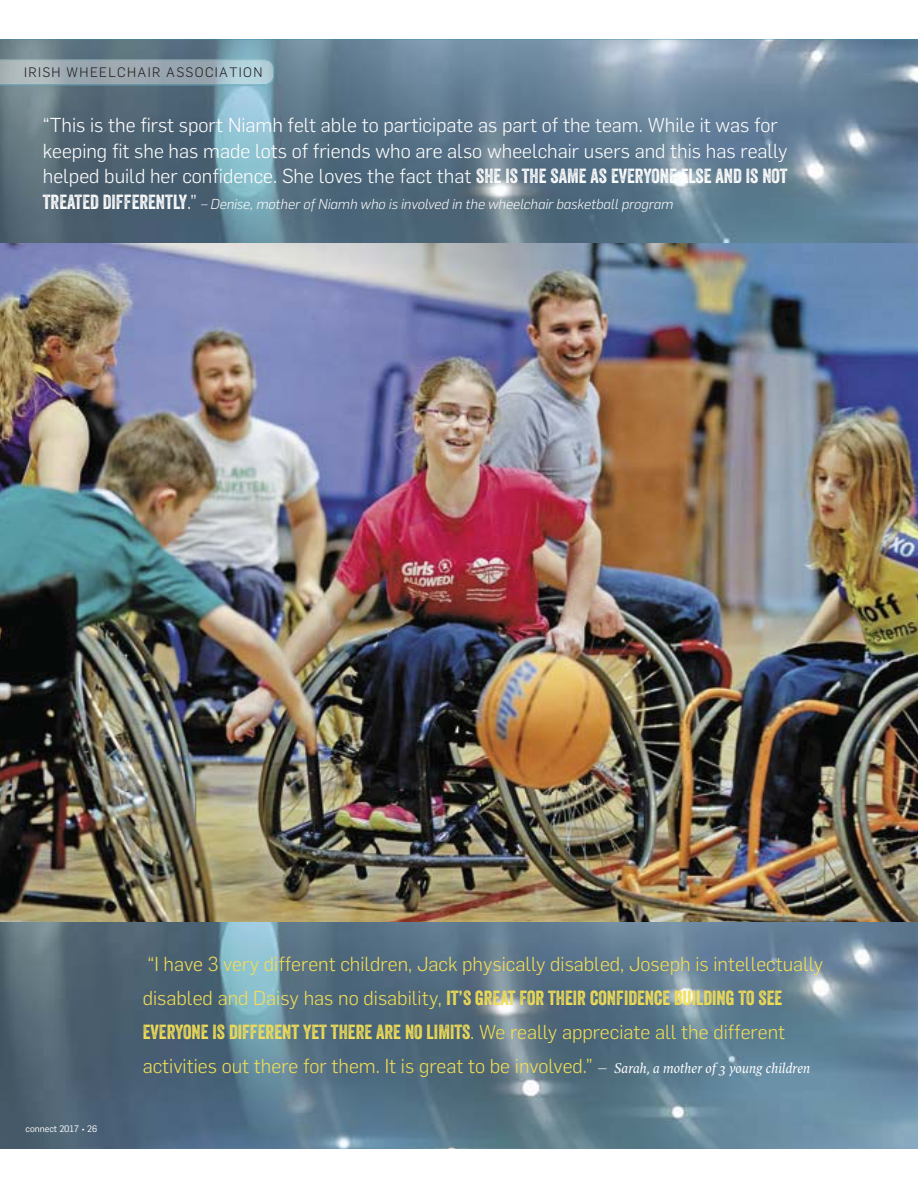
<style>
.page{position:relative;width:918px;height:1188px;background:#fff}
.page>*{position:absolute;margin:0;border:0;box-sizing:border-box;transform-origin:0 0}
.t1{font:300 19.8px/25.5px "Flama";color:#fff}
.t2{font:300 19.8px "Flama";color:#f2de56}
.t3{font:19.8px/34px "Veneer Two";color:#f2de56}
.t4{font:italic 300 14.1px "Flama";color:#fff}
.t5{font:300 13.5px "Flama";letter-spacing:.1em;color:#231f20}
.t6{font:9.15px "Flama";color:#fff}
.s1{font-family:"Veneer Two";font-weight:400}
.s2{font-family:"Veneer Two";font-weight:400;font-style:normal;font-size:19.8px}
.s3{font-style:normal;font-size:19.8px}
.s4{font-family:"Flama";font-weight:300}
.s5{font-family:"Spinoza OT";font-weight:400;font-style:italic;font-size:15.6px;color:#fff}
</style>
<div class="page">
<img style="left:0;top:243px;width:918px;height:906px">
<svg style="left:0;top:39px;width:918px;height:204px;background:#637e91"></svg>
<img style="left:0;top:59px;width:274px;height:26px">
<p class="t5" style="left:24px;top:68px;width:240px">IRISH WHEELCHAIR ASSOCIATION</p>
<p class="t1" style="left:43px;top:115px;width:746px">“This is the first sport Niamh felt able to participate as part of the team. While it was for keeping fit she has made lots of friends who are also wheelchair users and this has really helped build her confidence. She loves the fact that <span class="s1">SHE IS THE SAME AS EVERYONE ELSE AND IS NOT</span></p>
<p class="t4" style="left:43px;top:199px;width:632px"><span class="s2">TREATED DIFFERENTLY</span><span class="s3">.”</span> – Denise, mother of Niamh who is involved in the wheelchair basketball program</p>
<p class="t6" style="left:26px;top:1123px;width:73px">connect 2017 26</p>
<p class="t2" style="left:148px;top:957px;width:677px">“I have 3 very different children, Jack physically disabled, Joseph is intellectually</p>
<p class="t3" style="left:143px;top:981px;width:644px"><span class="s4">disabled and Daisy has no disability,</span> IT’S GREAT FOR THEIR CONFIDENCE BUILDING TO SEE<br>EVERYONE IS DIFFERENT YET THERE ARE NO LIMITS<span class="s4">. We really appreciate all the different</span></p>
<p class="t2" style="left:143px;top:1059px;width:669px">activities out there for them. It is great to be involved.” <span class="s5">– Sarah, a mother of 3 young children</span></p>
</div>
